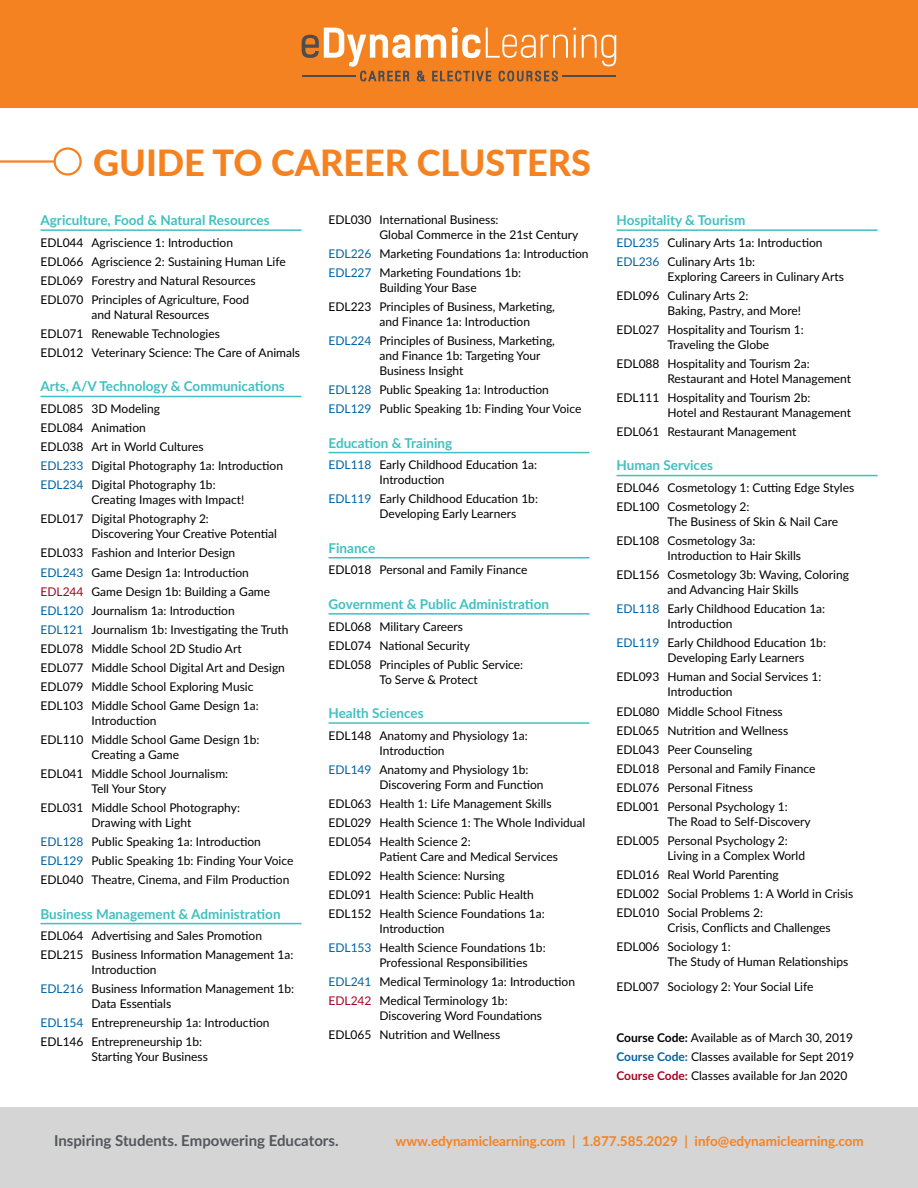
<style>
.page{position:relative;width:918px;height:1188px;background:#fff}
.page>*{position:absolute;margin:0;border:0;box-sizing:border-box;transform-origin:0 0}
.t1{font:800 36px "Lato";color:#f58220}
.t2{font:700 15px "Lato";color:#54565b}
.t3{font:700 13.5px "Lato";color:#40c0c0}
.t4{font:700 13.5px "Lato";color:#f58220}
.t5{font:12px/19px "Lato";color:#000}
.s1{color:#0063a3}
.s2{color:#a10723}
.s3{font-weight:700}
.s4{font-weight:700;color:#0063a3}
.s5{font-weight:700;color:#a10723}
</style>
<div class="page">
<hr style="left:40px;top:229px;width:262px;height:2px;background:#40c0c0">
<hr style="left:40px;top:396px;width:262px;height:1px;background:#40c0c0">
<hr style="left:40px;top:923px;width:262px;height:1px;background:#40c0c0">
<hr style="left:328px;top:452px;width:262px;height:1px;background:#40c0c0">
<hr style="left:328px;top:557px;width:262px;height:1px;background:#40c0c0">
<hr style="left:328px;top:613px;width:262px;height:2px;background:#40c0c0">
<hr style="left:328px;top:722px;width:262px;height:2px;background:#40c0c0">
<hr style="left:616px;top:229px;width:262px;height:2px;background:#40c0c0">
<hr style="left:616px;top:475px;width:262px;height:1px;background:#40c0c0">
<div style="left:0;top:0;width:918px;height:108px;background:#f58220"></div>
<svg style="left:582px;top:35px;width:34px;height:31px"></svg>
<svg style="left:302px;top:27px;width:274px;height:55px"></svg>
<hr style="left:302px;top:75px;width:54px;height:2px;background:#4d4d4f">
<hr style="left:562px;top:75px;width:54px;height:2px;background:#4d4d4f">
<div style="left:0;top:1107px;width:918px;height:81px;background:#d5d5d6"></div>
<div style="left:54px;top:147px;width:28px;height:29px;border:2px solid #f58220;border-radius:50%"></div>
<hr style="left:0;top:160px;width:55px;height:3px;background:#f58220">
<h1 class="t1" style="left:93px;top:136px;width:499px">GUIDE TO CAREER CLUSTERS</h1>
<p class="t3" style="left:40px;top:210px;width:231px">Agriculture, Food &amp; Natural Resources</p>
<p class="t5" style="left:40px;top:232px;width:247px">EDL044 Agriscience 1: Introduction<br>EDL066 Agriscience 2: Sustaining Human Life EDL069 Forestry and Natural Resources EDL070 Principles of Agriculture, Food</p>
<p class="t5" style="left:40px;top:305px;width:261px;text-indent:51px">and Natural Resources<br>EDL071 Renewable Technologies<br>EDL012 Veterinary Science: The Care of Animals</p>
<p class="t3" style="left:40px;top:377px;width:246px">Arts, A/V Technology &amp; Communications</p>
<p class="t5" style="left:40px;top:399px;width:244px">EDL085 3D Modeling<br>EDL084 Animation<br>EDL038 Art in World Cultures<br><span class="s1">EDL233</span> Digital Photography 1a: Introduction<br><span class="s1">EDL234</span> Digital Photography 1b:</p>
<p class="t5" style="left:40px;top:490px;width:205px;text-indent:51px">Creating Images with Impact!<br>EDL017 Digital Photography 2:</p>
<p class="t5" style="left:40px;top:524px;width:250px;text-indent:51px">Discovering Your Creative Potential EDL033 Fashion and Interior Design<br><span class="s1">EDL243</span> Game Design 1a: Introduction <span class="s2">EDL244</span> Game Design 1b: Building a Game <span class="s1">EDL120</span> Journalism 1a: Introduction<br><span class="s1">EDL121</span> Journalism 1b: Investigating the Truth EDL078 Middle School 2D Studio Art<br>EDL077 Middle School Digital Art and Design EDL079 Middle School Exploring Music EDL103 Middle School Game Design 1a:</p>
<p class="t5" style="left:40px;top:710px;width:221px;text-indent:51px">Introduction<br>EDL110 Middle School Game Design 1b:</p>
<p class="t5" style="left:40px;top:745px;width:189px;text-align:center">Creating a Game<br>EDL041 Middle School Journalism:</p>
<p class="t5" style="left:40px;top:779px;width:201px;text-indent:51px">Tell Your Story<br>EDL031 Middle School Photography:</p>
<p class="t5" style="left:40px;top:813px;width:254px;text-indent:51px">Drawing with Light<br><span class="s1">EDL128</span> Public Speaking 1a: Introduction <span class="s1">EDL129</span> Public Speaking 1b: Finding Your Voice EDL040 Theatre, Cinema, and Film Production</p>
<p class="t3" style="left:40px;top:904px;width:242px">Business Management &amp; Administration</p>
<p class="t5" style="left:40px;top:926px;width:254px">EDL064 Advertising and Sales Promotion<br>EDL215 Business Information Management 1a:</p>
<p class="t5" style="left:40px;top:960px;width:255px;text-indent:51px">Introduction<br><span class="s1">EDL216</span> Business Information Management 1b:</p>
<p class="t5" style="left:40px;top:994px;width:231px;text-indent:51px">Data Essentials<br><span class="s1">EDL154</span> Entrepreneurship 1a: Introduction<br>EDL146 Entrepreneurship 1b:</p>
<p class="t5" style="left:91px;top:1047px;width:118px">Starting Your Business</p>
<p class="t5" style="left:380px;top:212px;width:200px;line-height:15px;text-indent:-51px">EDL030 International Business:<br>Global Commerce in the 21st Century</p>
<p class="t5" style="left:328px;top:244px;width:262px"><span class="s1">EDL226</span> Marketing Foundations 1a: Introduction<br><span class="s1">EDL227</span> Marketing Foundations 1b:</p>
<p class="t5" style="left:328px;top:278px;width:228px;text-indent:51px">Building Your Base<br>EDL223 Principles of Business, Marketing,</p>
<p class="t5" style="left:328px;top:312px;width:228px;text-indent:51px">and Finance 1a: Introduction<br><span class="s1">EDL224</span> Principles of Business, Marketing,</p>
<p class="t5" style="left:379px;top:348px;width:163px;line-height:15px">and Finance 1b: Targeting Your<br>Business Insight</p>
<p class="t5" style="left:328px;top:380px;width:254px"><span class="s1">EDL128</span> Public Speaking 1a: Introduction<br><span class="s1">EDL129</span> Public Speaking 1b: Finding Your Voice</p>
<p class="t3" style="left:328px;top:433px;width:125px">Education &amp; Training</p>
<p class="t5" style="left:379px;top:457px;width:159px;line-height:15px;text-indent:-51px"><span class="s1">EDL118</span> Early Childhood Education 1a:<br>Introduction</p>
<p class="t5" style="left:379px;top:491px;width:160px;line-height:15px;text-indent:-51px"><span class="s1">EDL119</span> Early Childhood Education 1b:<br>Developing Early Learners</p>
<p class="t3" style="left:328px;top:538px;width:48px">Finance</p>
<p class="t5" style="left:328px;top:560px;width:201px">EDL018 Personal and Family Finance</p>
<p class="t3" style="left:328px;top:594px;width:222px">Government &amp; Public Administration</p>
<p class="t5" style="left:328px;top:616px;width:196px">EDL068 Military Careers<br>EDL074 National Security<br>EDL058 Principles of Public Service:</p>
<p class="t5" style="left:380px;top:669px;width:100px">To Serve &amp; Protect</p>
<p class="t3" style="left:328px;top:703px;width:97px">Health Sciences</p>
<p class="t5" style="left:380px;top:727px;width:150px;line-height:15px;text-indent:-51px">EDL148 Anatomy and Physiology 1a:<br>Introduction</p>
<p class="t5" style="left:379px;top:761px;width:166px;line-height:15px;text-indent:-51px"><span class="s1">EDL149</span> Anatomy and Physiology 1b:<br>Discovering Form and Function</p>
<p class="t5" style="left:328px;top:793px;width:258px">EDL063 Health 1: Life Management Skills<br>EDL029 Health Science 1: The Whole Individual<br>EDL054 Health Science 2:</p>
<p class="t5" style="left:328px;top:847px;width:231px;text-indent:51px">Patient Care and Medical Services EDL092 Health Science: Nursing<br>EDL091 Health Science: Public Health EDL152 Health Science Foundations 1a:</p>
<p class="t5" style="left:328px;top:919px;width:219px;text-indent:51px">Introduction<br><span class="s1">EDL153</span> Health Science Foundations 1b:</p>
<p class="t5" style="left:328px;top:953px;width:248px;text-indent:51px">Professional Responsibilities<br><span class="s1">EDL241</span> Medical Terminology 1a: Introduction<br><span class="s2">EDL242</span> Medical Terminology 1b:</p>
<p class="t5" style="left:328px;top:1006px;width:215px;text-indent:51px">Discovering Word Foundations<br>EDL065 Nutrition and Wellness</p>
<p class="t3" style="left:616px;top:210px;width:130px">Hospitality &amp; Tourism</p>
<p class="t5" style="left:616px;top:232px;width:208px"><span class="s1">EDL235</span> Culinary Arts 1a: Introduction<br><span class="s1">EDL236</span> Culinary Arts 1b:</p>
<p class="t5" style="left:616px;top:266px;width:229px;text-indent:51px">Exploring Careers in Culinary Arts<br>EDL096 Culinary Arts 2:</p>
<p class="t5" style="left:616px;top:301px;width:189px;text-align:right">Baking, Pastry, and More!<br>EDL027 Hospitality and Tourism 1:</p>
<p class="t5" style="left:616px;top:335px;width:195px;text-indent:51px">Traveling the Globe<br>EDL088 Hospitality and Tourism 2a:</p>
<p class="t5" style="left:616px;top:369px;width:236px;text-indent:51px">Restaurant and Hotel Management<br>EDL111 Hospitality and Tourism 2b:</p>
<p class="t5" style="left:616px;top:403px;width:236px;text-indent:51px">Hotel and Restaurant Management<br>EDL061 Restaurant Management</p>
<p class="t3" style="left:616px;top:456px;width:98px">Human Services</p>
<p class="t5" style="left:616px;top:478px;width:239px">EDL046 Cosmetology 1: Cutting Edge Styles<br>EDL100 Cosmetology 2:</p>
<p class="t5" style="left:616px;top:512px;width:223px;text-indent:51px">The Business of Skin &amp; Nail Care<br>EDL108 Cosmetology 3a:</p>
<p class="t5" style="left:616px;top:546px;width:234px;text-align:center">Introduction to Hair Skills<br>EDL156 Cosmetology 3b: Waving, Coloring</p>
<p class="t5" style="left:616px;top:580px;width:210px;text-indent:51px">and Advancing Hair Skills<br><span class="s1">EDL118</span> Early Childhood Education 1a:</p>
<p class="t5" style="left:616px;top:614px;width:211px;text-indent:51px">Introduction<br><span class="s1">EDL119</span> Early Childhood Education 1b:</p>
<p class="t5" style="left:616px;top:648px;width:206px;text-indent:51px">Developing Early Learners<br>EDL093 Human and Social Services 1:</p>
<p class="t5" style="left:616px;top:682px;width:201px;text-indent:51px">Introduction<br>EDL080 Middle School Fitness<br>EDL065 Nutrition and Wellness<br>EDL043 Peer Counseling<br>EDL018 Personal and Family Finance<br>EDL076 Personal Fitness<br>EDL001 Personal Psychology 1:</p>
<p class="t5" style="left:616px;top:811px;width:196px;text-indent:51px">The Road to Self-Discovery<br>EDL005 Personal Psychology 2:</p>
<p class="t5" style="left:616px;top:845px;width:238px;text-indent:51px">Living in a Complex World<br>EDL016 Real World Parenting<br>EDL002 Social Problems 1: A World in Crisis<br>EDL010 Social Problems 2:</p>
<p class="t5" style="left:616px;top:918px;width:216px;text-indent:51px">Crisis, Conflicts and Challenges<br>EDL006 Sociology 1:</p>
<p class="t5" style="left:616px;top:949px;width:233px;line-height:25px;text-indent:51px">The Study of Human Relationships<br>EDL007 Sociology 2: Your Social Life</p>
<p class="t5" style="left:616px;top:1027px;width:239px;text-align:justify"><span class="s3">Course Code:</span> Available as of March 30, 2019<br><span class="s4">Course Code:</span> Classes available for Sept 2019<br><span class="s5">Course Code:</span> Classes available for Jan 2020</p>
<p class="t2" style="left:54px;top:1130px;width:286px">Inspiring Students. Empowering Educators.</p>
<p class="t4" style="left:396px;top:1131px;width:470px">www.edynamiclearning.com | 1.877.585.2029 | info@edynamiclearning.com</p>
</div>
